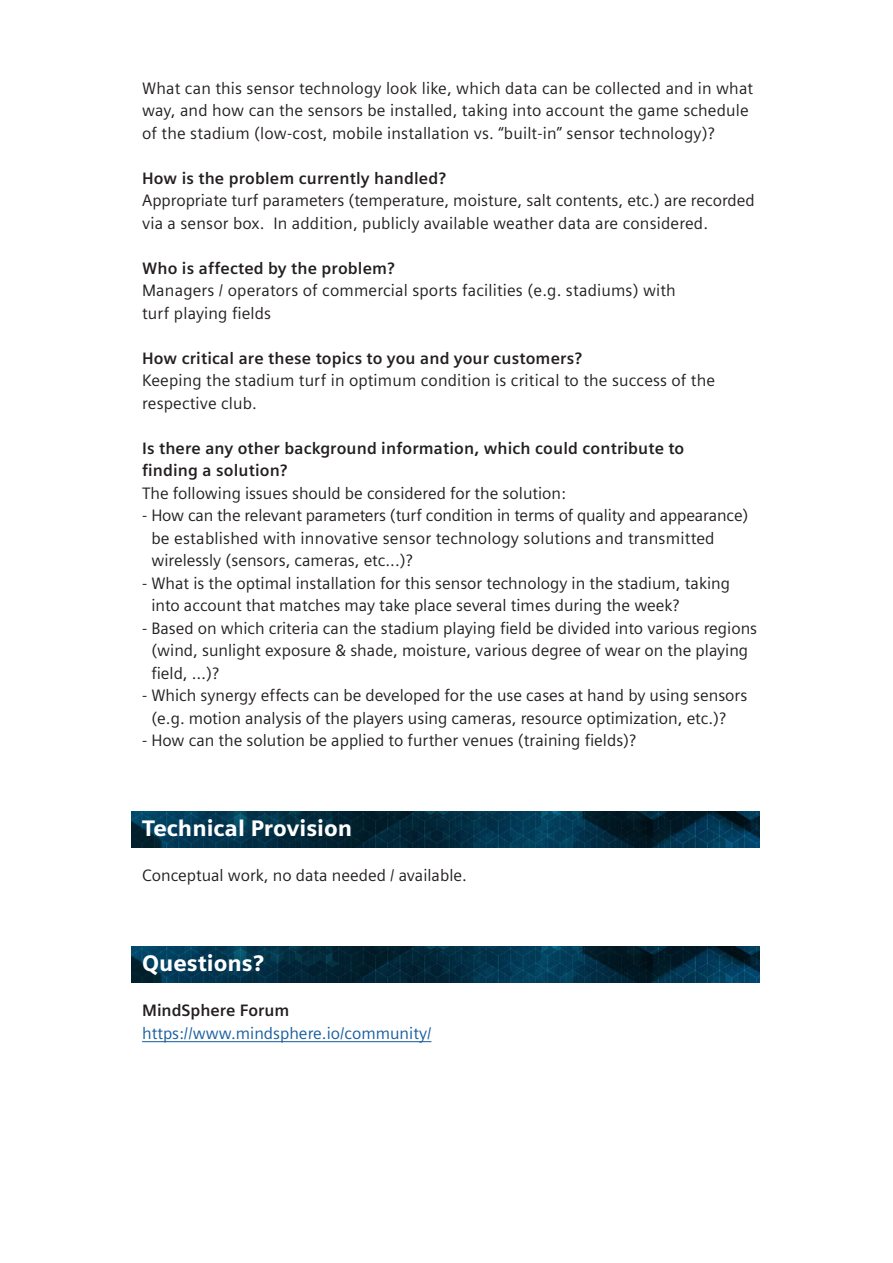
<style>
.page{position:relative;width:893px;height:1263px;background:#fff}
.page>*{position:absolute;margin:0;border:0;box-sizing:border-box;transform-origin:0 0}
.t1{font:900 22.5px "Siemens Sans";color:#fff}
.t2{font:16.5px/22.5px "Siemens Sans";color:#231f20}
.t3{font:700 16.5px/22.5px "Siemens Sans";letter-spacing:.01em;color:#231f20}
.t4{font:16.5px "Siemens Sans";color:#175d9e}
</style>
<div class="page">
<img style="left:132px;top:946px;width:628px;height:36px">
<img style="left:132px;top:811px;width:628px;height:37px">
<hr style="left:142px;top:1041px;width:289px;height:1px;background:#175d9e">
<p class="t2" style="left:142px;top:77px;width:613px">What can this sensor technology look like, which data can be collected and in what way, and how can the sensors be installed, taking into account the game schedule of the stadium (low-cost, mobile installation vs. “built-in” sensor technology)?</p>
<p class="t3" style="left:142px;top:167px;width:305px">How is the problem currently handled?</p>
<p class="t2" style="left:142px;top:189px;width:614px">Appropriate turf parameters (temperature, moisture, salt contents, etc.) are recorded via a sensor box. In addition, publicly available weather data are considered.</p>
<p class="t3" style="left:142px;top:257px;width:254px">Who is affected by the problem?</p>
<p class="t2" style="left:142px;top:279px;width:535px">Managers / operators of commercial sports facilities (e.g. stadiums) with turf playing fields</p>
<p class="t3" style="left:142px;top:347px;width:441px">How critical are these topics to you and your customers?</p>
<p class="t2" style="left:142px;top:369px;width:575px">Keeping the stadium turf in optimum condition is critical to the success of the respective club.</p>
<p class="t3" style="left:142px;top:437px;width:544px">Is there any other background information, which could contribute to finding a solution?</p>
<p class="t2" style="left:142px;top:482px;width:425px">The following issues should be considered for the solution:</p>
<p class="t2" style="left:151px;top:504px;width:599px;text-indent:-9px">- How can the relevant parameters (turf condition in terms of quality and appearance) be established with innovative sensor technology solutions and transmitted wirelessly (sensors, cameras, etc...)?</p>
<p class="t2" style="left:151px;top:572px;width:580px;text-indent:-9px">- What is the optimal installation for this sensor technology in the stadium, taking into account that matches may take place several times during the week?</p>
<p class="t2" style="left:151px;top:617px;width:607px;text-indent:-9px">- Based on which criteria can the stadium playing field be divided into various regions (wind, sunlight exposure &amp; shade, moisture, various degree of wear on the playing field, …)?</p>
<p class="t2" style="left:151px;top:684px;width:598px;text-indent:-9px">- Which synergy effects can be developed for the use cases at hand by using sensors (e.g. motion analysis of the players using cameras, resource optimization, etc.)?</p>
<p class="t2" style="left:142px;top:729px;width:495px">- How can the solution be applied to further venues (training fields)?</p>
<h1 class="t1" style="left:142px;top:815px;width:212px">Technical Provision</h1>
<p class="t2" style="left:142px;top:864px;width:326px">Conceptual work, no data needed / available.</p>
<h1 class="t1" style="left:142px;top:950px;width:123px">Questions?</h1>
<p class="t3" style="left:142px;top:999px;width:149px">MindSphere Forum</p>
<p class="t4" style="left:142px;top:1024px;width:291px">https://www.mindsphere.io/community/</p>
</div>
